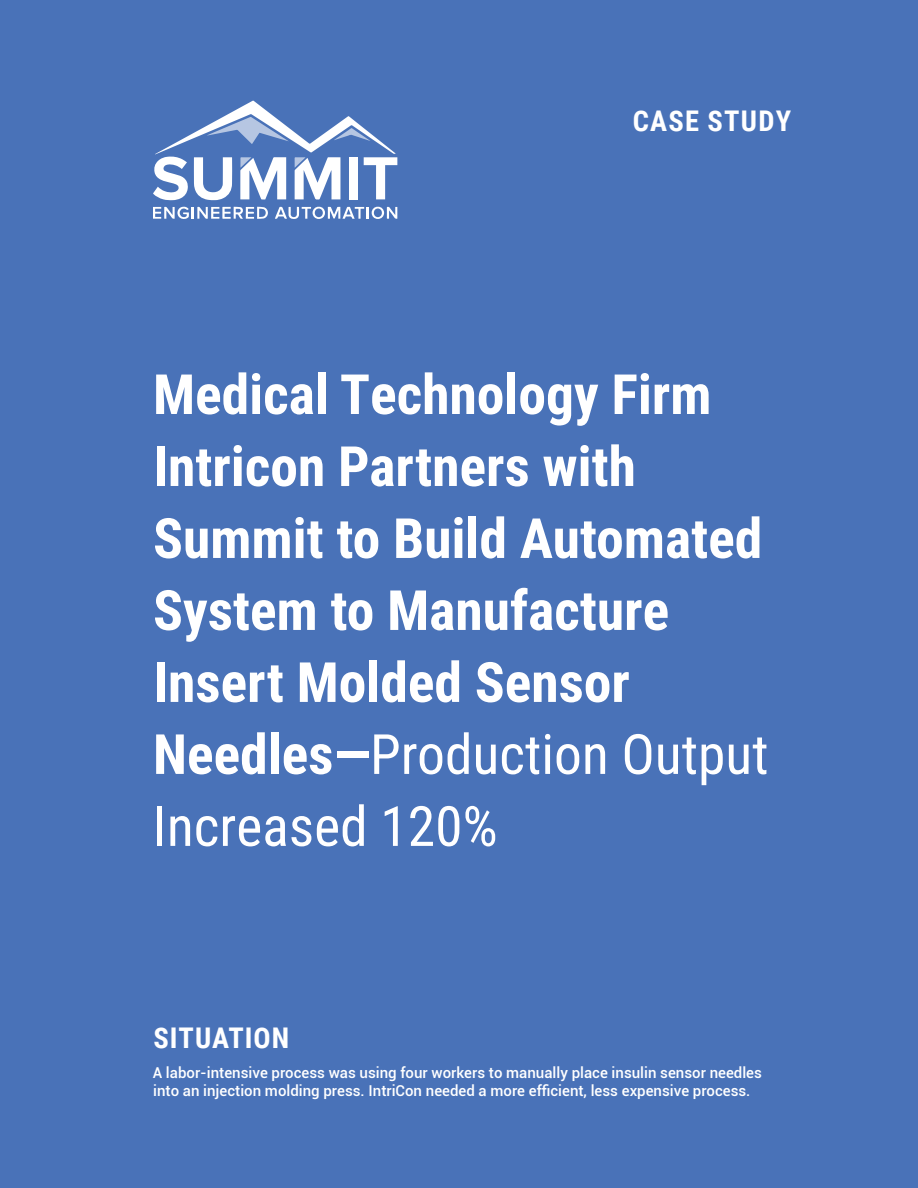
<style>
.page{position:relative;width:918px;height:1188px;background:#4972b8}
.page>*{position:absolute;margin:0;border:0;box-sizing:border-box;transform-origin:0 0}
.t1{font:700 55.5px/72px "Roboto Condensed";color:#fff}
.t2{font:700 28.5px "Roboto Condensed";letter-spacing:.035em;color:#fff}
.t3{font:500 15px/18px "Roboto";color:#fff}
.s1{font-weight:400}
</style>
<div class="page">
<svg style="left:153px;top:101px;width:244px;height:99px"></svg>
<svg style="left:275px;top:206px;width:122px;height:13px"></svg>
<svg style="left:153px;top:207px;width:115px;height:12px"></svg>
<h2 class="t2" style="left:633px;top:100px;width:160px">CASE STUDY</h2>
<h1 class="t1" style="left:153px;top:356px;width:617px">Medical Technology Firm<br>Intricon Partners with<br>Summit to Build Automated<br>System to Manufacture<br>Insert Molded Sensor<br>Needles—<span class="s1">Production Output<br>Increased 120%</span></h1>
<h2 class="t2" style="left:153px;top:1017px;width:137px">SITUATION</h2>
<p class="t3" style="left:153px;top:1063px;width:611px">A labor-intensive process was using four workers to manually place insulin sensor needles into an injection molding press. IntriCon needed a more efficient, less expensive process.</p>
</div>
